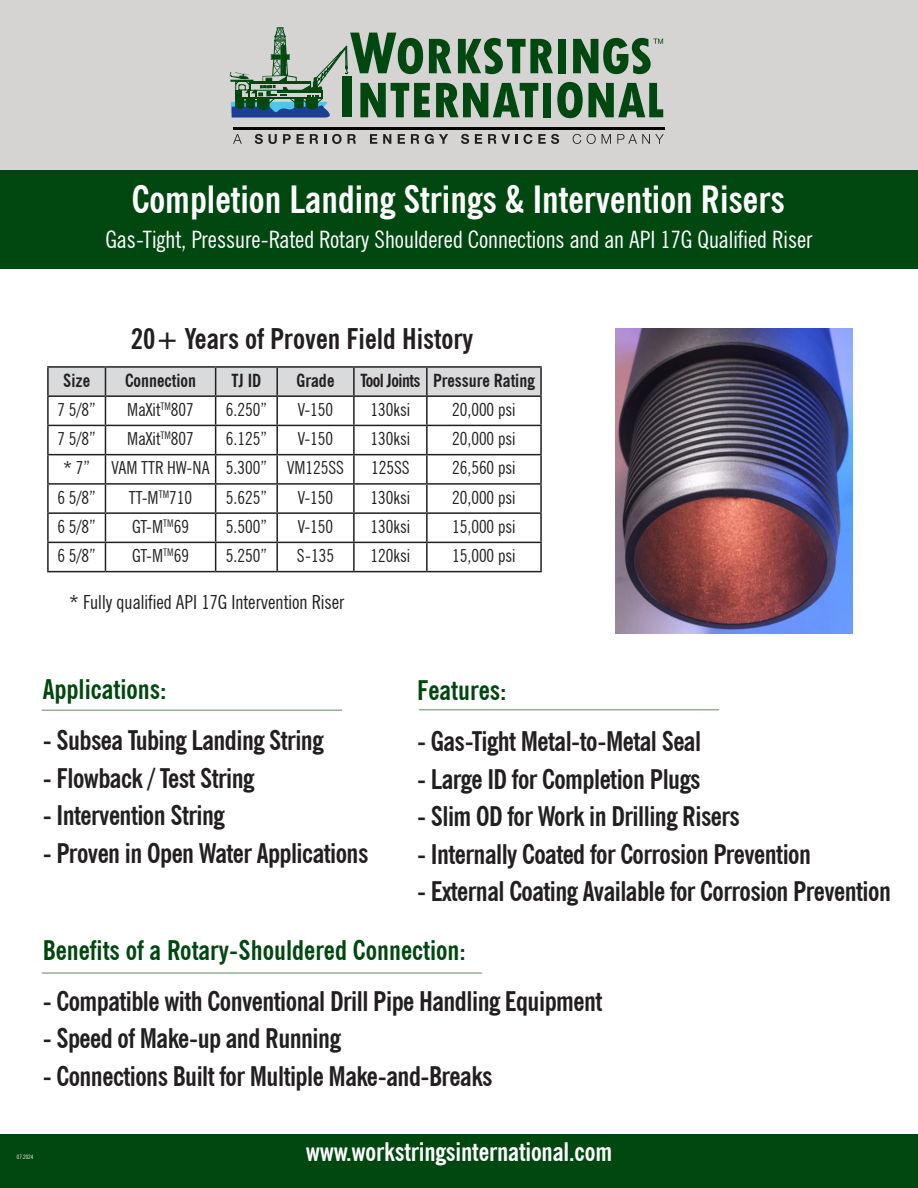
<style>
.page{position:relative;width:918px;height:1188px;background:#fff}
.page>*{position:absolute;margin:0;border:0;box-sizing:border-box;transform-origin:0 0}
.t1{font:700 condensed 37.5px "News Gothic BT";color:#fff}
.t2{font:700 condensed 28.5px "News Gothic BT";color:#231f20}
.t3{font:700 condensed 27px "News Gothic BT";letter-spacing:-.02em;color:#231f20}
.t4{font:700 condensed 27px "News Gothic BT";color:#004710}
.t5{font:700 condensed 25.5px "News Gothic BT";letter-spacing:-.005em;color:#fff}
.t6{font:condensed 24px "News Gothic BT";color:#fff}
.t7{font:condensed 19.5px "News Gothic BT";color:#231f20}
.t8{font:condensed 18px "News Gothic BT";color:#231f20}
.t9{font:700 condensed 18px "News Gothic BT";color:#231f20}
.t10{font:700 condensed 18px "News Gothic BT";letter-spacing:-.03em;color:#231f20}
.t11{font:condensed 6px "News Gothic BT";color:#fff}
</style>
<div class="page">
<div style="left:0;top:0;width:918px;height:171px;background:#d5d4d3"></div>
<div style="left:0;top:1134px;width:918px;height:54px;background:#004710"></div>
<div style="left:0;top:170px;width:918px;height:99px;background:#004710"></div>
<hr style="left:233px;top:128px;width:432px;height:2px;background:#050504">
<svg style="left:233px;top:134px;width:9px;height:10px"></svg>
<svg style="left:255px;top:134px;width:8px;height:10px"></svg>
<svg style="left:269px;top:134px;width:8px;height:10px"></svg>
<svg style="left:283px;top:134px;width:8px;height:10px"></svg>
<svg style="left:297px;top:134px;width:7px;height:10px"></svg>
<svg style="left:310px;top:134px;width:8px;height:10px"></svg>
<svg style="left:324px;top:134px;width:2px;height:10px"></svg>
<svg style="left:332px;top:134px;width:10px;height:10px"></svg>
<svg style="left:348px;top:134px;width:8px;height:10px"></svg>
<svg style="left:370px;top:134px;width:7px;height:10px"></svg>
<svg style="left:383px;top:134px;width:8px;height:10px"></svg>
<svg style="left:398px;top:134px;width:7px;height:10px"></svg>
<svg style="left:411px;top:134px;width:8px;height:10px"></svg>
<svg style="left:425px;top:134px;width:23px;height:10px"></svg>
<svg style="left:461px;top:134px;width:8px;height:10px"></svg>
<svg style="left:475px;top:134px;width:7px;height:10px"></svg>
<svg style="left:488px;top:134px;width:44px;height:10px"></svg>
<svg style="left:538px;top:134px;width:21px;height:10px"></svg>
<svg style="left:573px;top:134px;width:8px;height:10px"></svg>
<svg style="left:587px;top:134px;width:9px;height:10px"></svg>
<svg style="left:602px;top:134px;width:9px;height:10px"></svg>
<svg style="left:617px;top:134px;width:47px;height:10px"></svg>
<svg style="left:229px;top:27px;width:434px;height:91px"></svg>
<hr style="left:42px;top:710px;width:300px;height:1px;background:#93b094">
<hr style="left:42px;top:972px;width:440px;height:2px;background:#93b094">
<hr style="left:419px;top:709px;width:300px;height:1px;background:#93b094">
<img style="left:616px;top:329px;width:236px;height:304px">
<hr style="left:47px;top:366px;width:58px;height:2px;background:#231f20">
<hr style="left:47px;top:368px;width:2px;height:27px;background:#231f20">
<hr style="left:105px;top:366px;width:111px;height:2px;background:#231f20">
<hr style="left:216px;top:366px;width:61px;height:2px;background:#231f20">
<hr style="left:277px;top:366px;width:77px;height:2px;background:#231f20">
<hr style="left:354px;top:366px;width:73px;height:2px;background:#231f20">
<hr style="left:427px;top:366px;width:115px;height:2px;background:#231f20">
<hr style="left:540px;top:368px;width:2px;height:27px;background:#231f20">
<hr style="left:47px;top:395px;width:58px;height:2px;background:#231f20">
<hr style="left:47px;top:397px;width:2px;height:28px;background:#231f20">
<hr style="left:427px;top:395px;width:115px;height:2px;background:#231f20">
<hr style="left:540px;top:397px;width:2px;height:28px;background:#231f20">
<hr style="left:47px;top:425px;width:58px;height:1px;background:#231f20">
<hr style="left:47px;top:426px;width:2px;height:28px;background:#231f20">
<hr style="left:427px;top:425px;width:115px;height:1px;background:#231f20">
<hr style="left:540px;top:426px;width:2px;height:28px;background:#231f20">
<hr style="left:47px;top:454px;width:58px;height:1px;background:#231f20">
<hr style="left:47px;top:455px;width:2px;height:28px;background:#231f20">
<hr style="left:427px;top:454px;width:115px;height:1px;background:#231f20">
<hr style="left:540px;top:455px;width:2px;height:28px;background:#231f20">
<hr style="left:47px;top:483px;width:58px;height:2px;background:#231f20">
<hr style="left:47px;top:485px;width:2px;height:27px;background:#231f20">
<hr style="left:427px;top:483px;width:115px;height:2px;background:#231f20">
<hr style="left:540px;top:485px;width:2px;height:27px;background:#231f20">
<hr style="left:47px;top:512px;width:58px;height:2px;background:#231f20">
<hr style="left:47px;top:514px;width:2px;height:28px;background:#231f20">
<hr style="left:427px;top:512px;width:115px;height:2px;background:#231f20">
<hr style="left:540px;top:514px;width:2px;height:28px;background:#231f20">
<hr style="left:47px;top:542px;width:58px;height:1px;background:#231f20">
<hr style="left:47px;top:543px;width:2px;height:28px;background:#231f20">
<svg style="left:48px;top:367px;width:493px;height:204px"></svg>
<hr style="left:277px;top:542px;width:77px;height:1px;background:#231f20">
<hr style="left:276px;top:543px;width:2px;height:28px;background:#231f20">
<hr style="left:354px;top:542px;width:73px;height:1px;background:#231f20">
<hr style="left:353px;top:543px;width:2px;height:28px;background:#231f20">
<hr style="left:427px;top:542px;width:115px;height:1px;background:#231f20">
<hr style="left:426px;top:543px;width:2px;height:28px;background:#231f20">
<hr style="left:540px;top:543px;width:2px;height:28px;background:#231f20">
<hr style="left:47px;top:571px;width:58px;height:1px;background:#231f20">
<hr style="left:105px;top:571px;width:111px;height:1px;background:#231f20">
<hr style="left:216px;top:571px;width:61px;height:1px;background:#231f20">
<hr style="left:277px;top:571px;width:77px;height:1px;background:#231f20">
<hr style="left:354px;top:571px;width:73px;height:1px;background:#231f20">
<hr style="left:427px;top:571px;width:115px;height:1px;background:#231f20">
<p class="t1" style="left:132px;top:176px;width:654px">Completion Landing Strings &amp; Intervention Risers</p>
<p class="t6" style="left:105px;top:225px;width:709px">Gas-Tight, Pressure-Rated Rotary Shouldered Connections and an API 17G Qualified Riser</p>
<p class="t2" style="left:131px;top:321px;width:344px">20+ Years of Proven Field History</p>
<p class="t9" style="left:63px;top:369px;width:28px">Size</p>
<p class="t9" style="left:125px;top:369px;width:73px">Connection</p>
<p class="t9" style="left:231px;top:369px;width:31px">TJ ID</p>
<p class="t9" style="left:297px;top:369px;width:39px">Grade</p>
<p class="t10" style="left:360px;top:369px;width:62px">Tool Joints</p>
<p class="t9" style="left:433px;top:369px;width:103px">Pressure Rating</p>
<p class="t8" style="left:58px;top:399px;width:40px">7 5/8”</p>
<p class="t8" style="left:127px;top:399px;width:68px">MaXit<sup>TM</sup>807</p>
<p class="t8" style="left:226px;top:399px;width:43px">6.250”</p>
<p class="t8" style="left:298px;top:399px;width:37px">V-150</p>
<p class="t8" style="left:370px;top:399px;width:41px">130ksi</p>
<p class="t8" style="left:452px;top:399px;width:65px">20,000 psi</p>
<p class="t8" style="left:58px;top:428px;width:40px">7 5/8”</p>
<p class="t8" style="left:127px;top:428px;width:68px">MaXit<sup>TM</sup>807</p>
<p class="t8" style="left:226px;top:428px;width:43px">6.125”</p>
<p class="t8" style="left:298px;top:428px;width:37px">V-150</p>
<p class="t8" style="left:370px;top:428px;width:41px">130ksi</p>
<p class="t8" style="left:452px;top:428px;width:65px">20,000 psi</p>
<p class="t8" style="left:63px;top:457px;width:29px">* 7”</p>
<p class="t8" style="left:111px;top:457px;width:100px">VAM TTR HW-NA</p>
<p class="t8" style="left:226px;top:457px;width:43px">5.300”</p>
<p class="t8" style="left:287px;top:457px;width:59px">VM125SS</p>
<p class="t8" style="left:371px;top:457px;width:40px">125SS</p>
<p class="t8" style="left:452px;top:457px;width:65px">26,560 psi</p>
<p class="t8" style="left:58px;top:486px;width:40px">6 5/8”</p>
<p class="t8" style="left:129px;top:486px;width:65px">TT-M<sup>TM</sup>710</p>
<p class="t8" style="left:226px;top:486px;width:43px">5.625”</p>
<p class="t8" style="left:298px;top:486px;width:37px">V-150</p>
<p class="t8" style="left:370px;top:486px;width:41px">130ksi</p>
<p class="t8" style="left:452px;top:486px;width:65px">20,000 psi</p>
<p class="t8" style="left:58px;top:516px;width:40px">6 5/8”</p>
<p class="t8" style="left:132px;top:516px;width:58px">GT-M<sup>TM</sup>69</p>
<p class="t8" style="left:226px;top:516px;width:43px">5.500”</p>
<p class="t8" style="left:298px;top:516px;width:37px">V-150</p>
<p class="t8" style="left:370px;top:516px;width:41px">130ksi</p>
<p class="t8" style="left:452px;top:516px;width:65px">15,000 psi</p>
<p class="t8" style="left:58px;top:545px;width:40px">6 5/8”</p>
<p class="t8" style="left:132px;top:545px;width:58px">GT-M<sup>TM</sup>69</p>
<p class="t8" style="left:226px;top:545px;width:43px">5.250”</p>
<p class="t8" style="left:297px;top:545px;width:39px">S-135</p>
<p class="t8" style="left:370px;top:545px;width:41px">120ksi</p>
<p class="t8" style="left:452px;top:545px;width:65px">15,000 psi</p>
<p class="t7" style="left:69px;top:590px;width:277px">* Fully qualified API 17G Intervention Riser</p>
<p class="t4" style="left:43px;top:673px;width:125px">Applications:</p>
<p class="t3" style="left:43px;top:724px;width:282px">- Subsea Tubing Landing String</p>
<p class="t3" style="left:43px;top:762px;width:213px">- Flowback / Test String</p>
<p class="t3" style="left:43px;top:799px;width:183px">- Intervention String</p>
<p class="t3" style="left:43px;top:837px;width:327px">- Proven in Open Water Applications</p>
<p class="t4" style="left:417px;top:674px;width:91px">Features:</p>
<p class="t3" style="left:417px;top:725px;width:286px">- Gas-Tight Metal-to-Metal Seal</p>
<p class="t3" style="left:417px;top:763px;width:285px">- Large ID for Completion Plugs</p>
<p class="t3" style="left:417px;top:800px;width:324px">- Slim OD for Work in Drilling Risers</p>
<p class="t3" style="left:417px;top:838px;width:395px">- Internally Coated for Corrosion Prevention</p>
<p class="t3" style="left:417px;top:875px;width:475px">- External Coating Available for Corrosion Prevention</p>
<p class="t4" style="left:43px;top:934px;width:425px">Benefits of a Rotary-Shouldered Connection:</p>
<p class="t3" style="left:43px;top:985px;width:561px">- Compatible with Conventional Drill Pipe Handling Equipment</p>
<p class="t3" style="left:43px;top:1022px;width:300px">- Speed of Make-up and Running</p>
<p class="t3" style="left:43px;top:1060px;width:451px">- Connections Built for Multiple Make-and-Breaks</p>
<p class="t11" style="left:17px;top:1153px;width:18px">07.2024</p>
<p class="t5" style="left:306px;top:1137px;width:308px">www.workstringsinternational.com</p>
</div>
